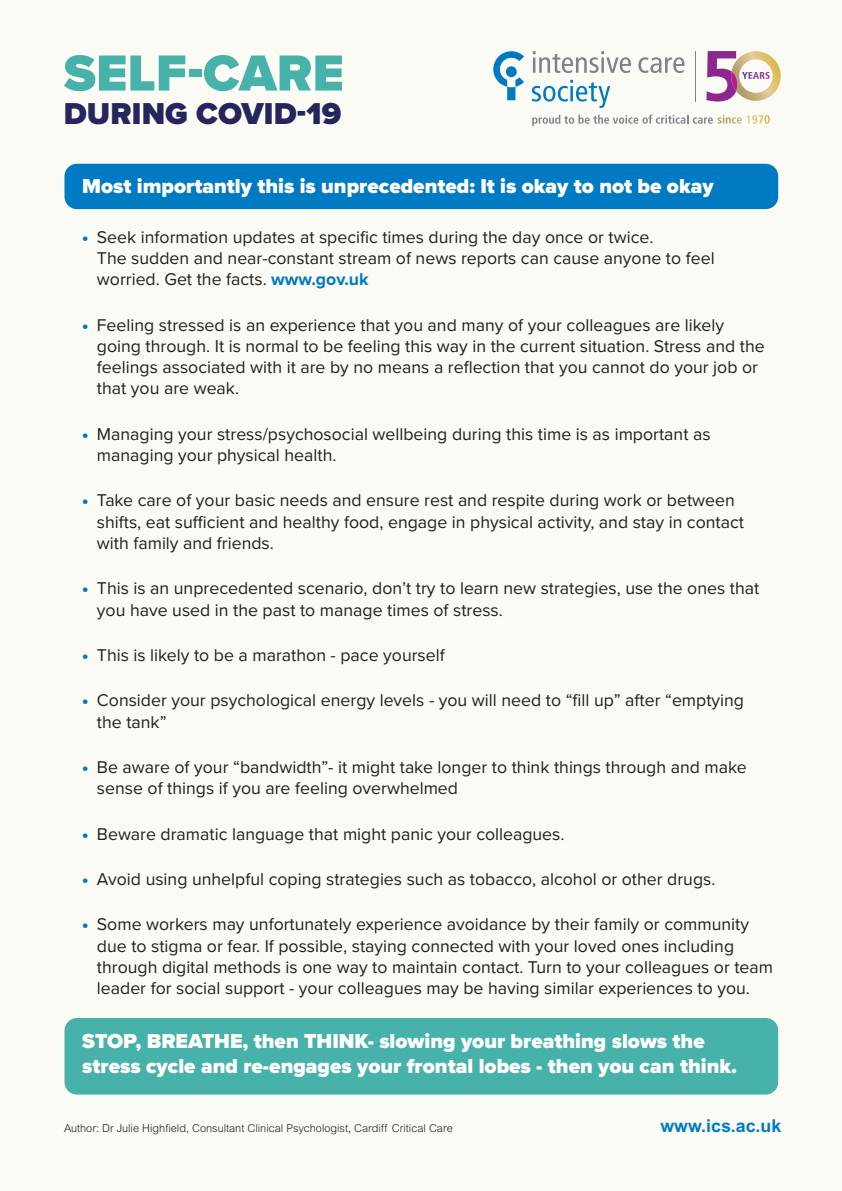
<style>
.page{position:relative;width:842px;height:1191px;background:#fafbf5}
.page>*{position:absolute;margin:0;border:0;box-sizing:border-box;transform-origin:0 0}
.t1{font:900 52.5px "Proxima Nova";letter-spacing:.005em;color:#47b2a9}
.t2{font:900 31.3px "Proxima Nova";letter-spacing:.005em;color:#26255c}
.t3{font:900 21px/25.2px "Proxima Nova";color:#fff}
.t4{font:700 17.8px "Arial MT Std";color:#007ac2}
.t5{font:17.7px/21.2px "Proxima Nova";color:#231f20}
.t6{font:300 10.9px "Arial MT Std";color:#231f20}
.s1{font-weight:900;color:#007ac2}
.s2{font-weight:700;color:#007ac2}
</style>
<div class="page">
<svg style="left:638px;top:57px;width:46px;height:16px"></svg>
<svg style="left:533px;top:51px;width:98px;height:22px"></svg>
<svg style="left:532px;top:80px;width:78px;height:28px"></svg>
<svg style="left:493px;top:51px;width:31px;height:49px"></svg>
<div style="left:506px;top:66px;width:11px;height:11px;background:#007ac2;border-radius:50%"></div>
<hr style="left:696px;top:51px;width:1px;height:51px;background:#808285">
<svg style="left:532px;top:115px;width:238px;height:11px"></svg>
<svg style="left:706px;top:51px;width:75px;height:50px"></svg>
<div style="left:64px;top:164px;width:714px;height:45px;background:#007ac2;border-radius:12px"></div>
<div style="left:64px;top:1018px;width:714px;height:76px;background:#47b2a9;border-radius:12px"></div>
<p class="t1" style="left:64px;top:41px;width:281px">SELF-CARE</p>
<p class="t2" style="left:64px;top:94px;width:279px">DURING COVID-19</p>
<p class="t3" style="left:82px;top:174px;width:633px">Most importantly this is unprecedented: It is okay to not be okay</p>
<p class="t5" style="left:97px;top:227px;width:619px;text-indent:-15px"><span class="s1">•</span> Seek information updates at specific times during the day once or twice.<br>The sudden and near-constant stream of news reports can cause anyone to feel worried. Get the facts. <span class="s2">www.gov.uk</span></p>
<p class="t5" style="left:97px;top:315px;width:669px;text-indent:-15px"><span class="s1">•</span> Feeling stressed is an experience that you and many of your colleagues are likely going through. It is normal to be feeling this way in the current situation. Stress and the feelings associated with it are by no means a reflection that you cannot do your job or that you are weak.</p>
<p class="t5" style="left:97px;top:424px;width:615px;text-indent:-15px"><span class="s1">•</span> Managing your stress/psychosocial wellbeing during this time is as important as managing your physical health.</p>
<p class="t5" style="left:97px;top:490px;width:649px;text-indent:-15px"><span class="s1">•</span> Take care of your basic needs and ensure rest and respite during work or between shifts, eat sufficient and healthy food, engage in physical activity, and stay in contact with family and friends.</p>
<p class="t5" style="left:97px;top:578px;width:664px;text-indent:-15px"><span class="s1">•</span> This is an unprecedented scenario, don’t try to learn new strategies, use the ones that you have used in the past to manage times of stress.</p>
<p class="t5" style="left:82px;top:645px;width:364px"><span class="s1">•</span> This is likely to be a marathon - pace yourself</p>
<p class="t5" style="left:97px;top:690px;width:649px;text-indent:-15px"><span class="s1">•</span> Consider your psychological energy levels - you will need to “fill up” after “emptying the tank”</p>
<p class="t5" style="left:97px;top:757px;width:651px;text-indent:-15px"><span class="s1">•</span> Be aware of your “bandwidth”- it might take longer to think things through and make sense of things if you are feeling overwhelmed</p>
<p class="t5" style="left:82px;top:823px;width:484px"><span class="s1">•</span> Beware dramatic language that might panic your colleagues.</p>
<p class="t5" style="left:82px;top:868px;width:635px"><span class="s1">•</span> Avoid using unhelpful coping strategies such as tobacco, alcohol or other drugs.</p>
<p class="t5" style="left:97px;top:914px;width:678px;text-indent:-15px"><span class="s1">•</span> Some workers may unfortunately experience avoidance by their family or community due to stigma or fear. If possible, staying connected with your loved ones including through digital methods is one way to maintain contact. Turn to your colleagues or team leader for social support - your colleagues may be having similar experiences to you.</p>
<p class="t3" style="left:82px;top:1029px;width:656px">STOP, BREATHE, then THINK- slowing your breathing slows the stress cycle and re-engages your frontal lobes - then you can think.</p>
<p class="t6" style="left:64px;top:1122px;width:390px">Author: Dr Julie Highfield, Consultant Clinical Psychologist, Cardiff Critical Care</p>
<p class="t4" style="left:660px;top:1115px;width:122px">www.ics.ac.uk</p>
</div>
